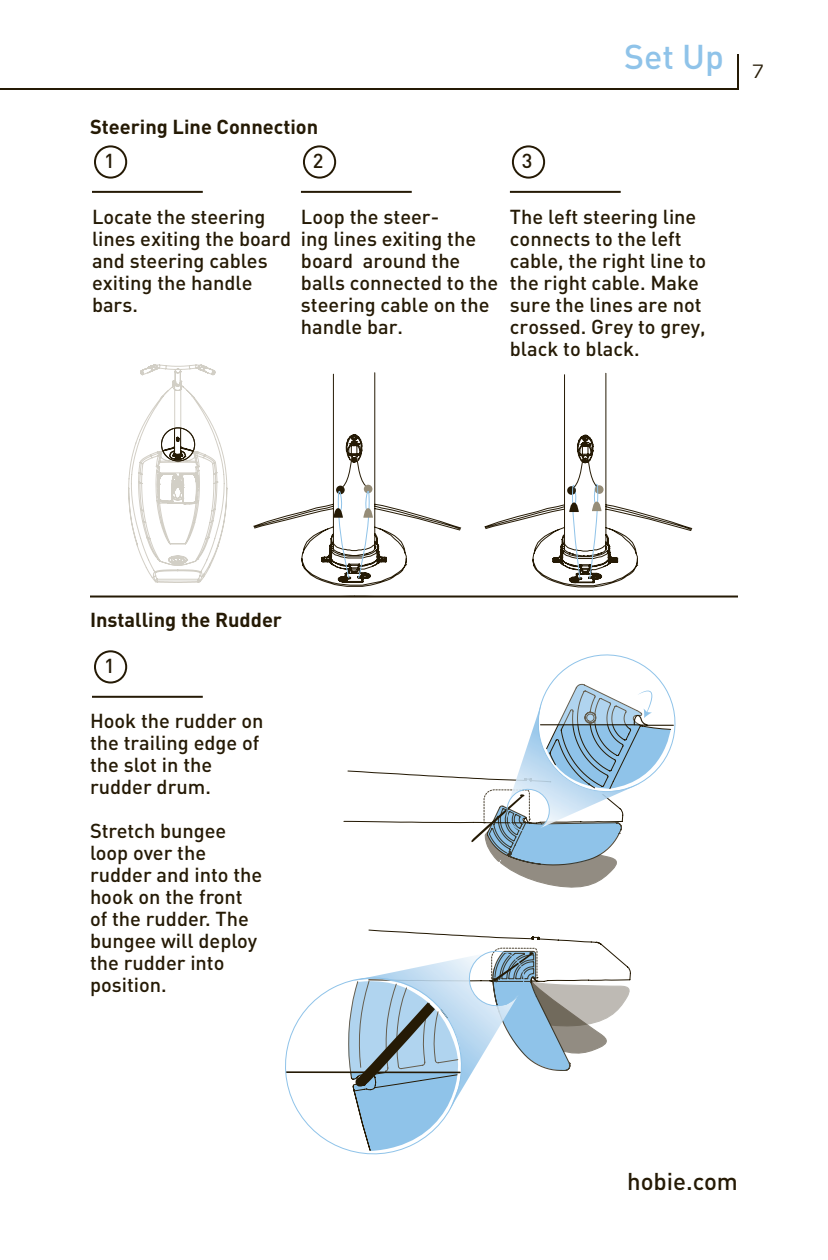
<style>
.page{position:relative;width:828px;height:1260px;background:#fff}
.page>*{position:absolute;margin:0;border:0;box-sizing:border-box;transform-origin:0 0}
.TOC_Reference_Format{font:500 34px "DIN";color:#8fc3e9}
.t1{font:500 24px "DIN";color:#251a05}
.t2{font:500 20px/22px "DIN";color:#251a05}
.t3{font:700 20px "DIN";color:#251a05}
.t4{font:20px "Eurostile";color:#251a05}
</style>
<div class="page">
<hr style="left:18px;top:88px;width:721px;height:2px;background:#251a05">
<hr style="left:737px;top:54px;width:2px;height:36px;background:#251a05">
<svg style="left:0;top:88px;width:18px;height:2px"></svg>
<hr style="left:92px;top:696px;width:111px;height:2px;background:#251a05">
<div style="left:94px;top:650px;width:33px;height:34px;border:2px solid #251a05;border-radius:50%"></div>
<hr style="left:92px;top:191px;width:111px;height:2px;background:#251a05">
<div style="left:94px;top:145px;width:33px;height:34px;border:2px solid #251a05;border-radius:50%"></div>
<hr style="left:301px;top:191px;width:111px;height:2px;background:#251a05">
<div style="left:303px;top:145px;width:33px;height:34px;border:2px solid #251a05;border-radius:50%"></div>
<hr style="left:510px;top:191px;width:111px;height:2px;background:#251a05">
<div style="left:512px;top:145px;width:33px;height:34px;border:2px solid #251a05;border-radius:50%"></div>
<svg style="left:128px;top:365px;width:99px;height:218px"></svg>
<div style="left:161px;top:427px;width:34px;height:34px;border:1px solid #251a05;border-radius:50%"></div>
<svg style="left:245px;top:372px;width:225px;height:224px"></svg>
<svg style="left:476px;top:372px;width:225px;height:224px"></svg>
<svg style="left:567px;top:486px;width:9px;height:9px"></svg>
<div style="left:595px;top:485px;width:9px;height:9px;background:#968d78;border-radius:50%"></div>
<svg style="left:333px;top:454px;width:40px;height:125px"></svg>
<svg style="left:569px;top:455px;width:32px;height:124px"></svg>
<hr style="left:90px;top:596px;width:648px;height:2px;background:#251a05">
<svg style="left:285px;top:929px;width:346px;height:226px"></svg>
<svg style="left:343px;top:654px;width:333px;height:234px"></svg>
<p class="t3" style="left:90px;top:114px;width:230px">Steering Line Connection</p>
<p class="t2" style="left:104px;top:149px;width:12px">1</p>
<p class="t2" style="left:313px;top:149px;width:12px">2</p>
<p class="t2" style="left:522px;top:149px;width:12px">3</p>
<p class="TOC_Reference_Format" style="left:624px;top:35px;width:101px">Set Up</p>
<p class="t2" style="left:92px;top:205px;width:201px">Locate the steering lines exiting the board and steering cables exiting the handle bars.</p>
<p class="t2" style="left:301px;top:205px;width:199px">Loop the steer-<br>ing lines exiting the board around the balls connected to the steering cable on the handle bar.</p>
<p class="t2" style="left:510px;top:205px;width:198px">The left steering line connects to the left cable, the right line to the right cable. Make sure the lines are not crossed. Grey to grey, black to black.</p>
<p class="t4" style="left:752px;top:61px;width:14px">7</p>
<p class="t3" style="left:90px;top:607px;width:194px">Installing the Rudder</p>
<p class="t2" style="left:104px;top:654px;width:12px">1</p>
<p class="t2" style="left:90px;top:710px;width:175px">Hook the rudder on the trailing edge of the slot in the</p>
<p class="t2" style="left:90px;top:776px;width:122px">rudder drum.</p>
<p class="t2" style="left:90px;top:820px;width:138px">Stretch bungee loop over the</p>
<p class="t2" style="left:90px;top:864px;width:174px">rudder and into the hook on the front of the rudder. The bungee will deploy the rudder into position.</p>
<p class="t1" style="left:627px;top:1166px;width:112px">hobie.com</p>
</div>
